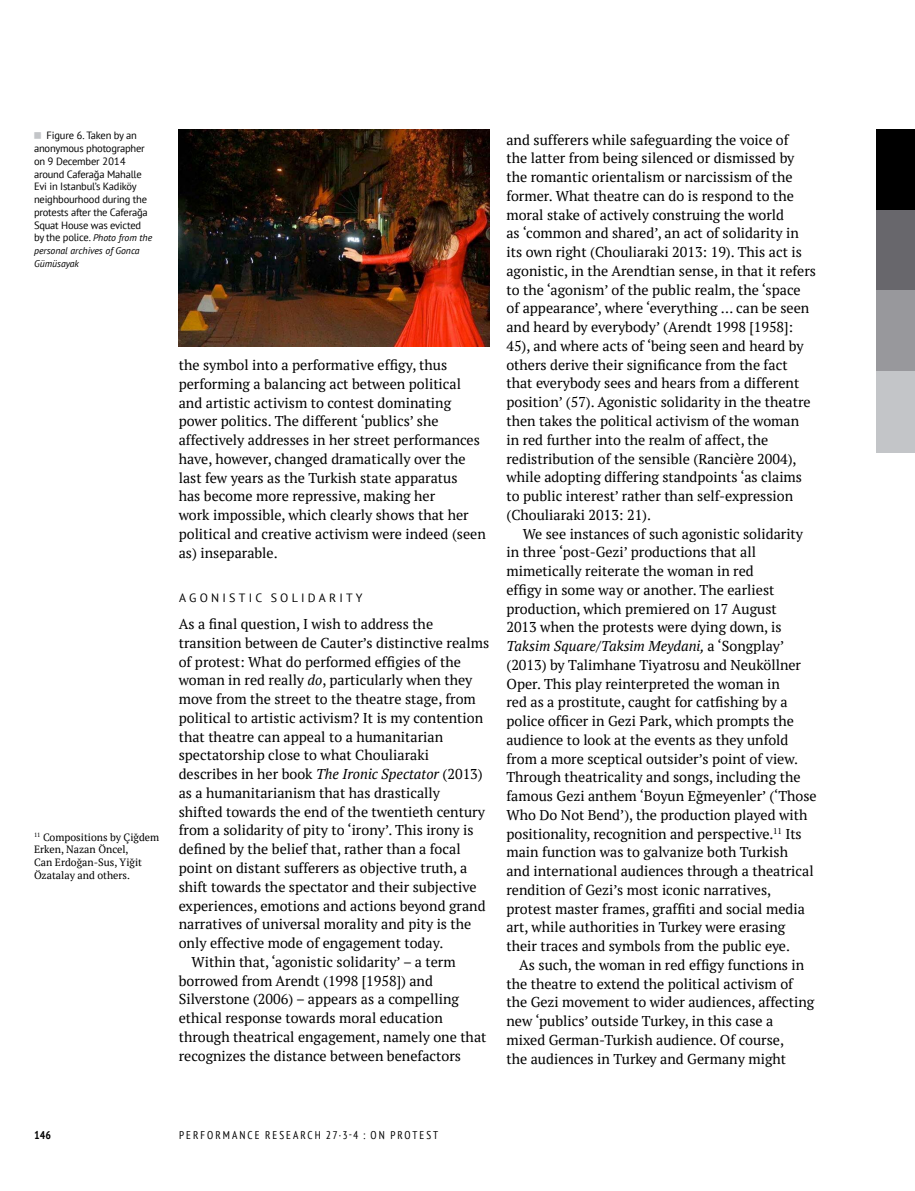
<style>
.page{position:relative;width:915px;height:1191px;background:#fff}
.page>*{position:absolute;margin:0;border:0;box-sizing:border-box;transform-origin:0 0}
.t1{font:14.25px/18.8px "PT Serif";color:#000}
.t2{font:12px "PT Sans";letter-spacing:.27em;color:#000}
.t3{font:condensed 11.25px "PT Sans";letter-spacing:.18em;color:#000}
.t4{font:700 condensed 11.25px "PT Sans";color:#000}
.t5{font:10.5px/12.8px "PT Sans";letter-spacing:-.02em;color:#000}
.t6{font:10.5px/12.8px "PT Serif";color:#000}
.t7{font:italic 9.75px/12.8px "PT Sans";color:#000}
.s1{font-family:"Instantdecor";font-size:12px;color:#c3c5c8}
.s2{font-style:italic;font-size:9.75px}
.s3{font-style:italic}
</style>
<div class="page">
<div style="left:876px;top:130px;width:38px;height:81px;background:#000"></div>
<div style="left:876px;top:211px;width:38px;height:81px;background:#68676c"></div>
<div style="left:876px;top:290px;width:38px;height:81px;background:#98989c"></div>
<div style="left:876px;top:371px;width:38px;height:81px;background:#c3c5c8"></div>
<img style="left:179px;top:130px;width:310px;height:217px">
<p class="t5" style="left:34px;top:129px;width:120px"><span class="s1">q</span> Figure 6. Taken by an anonymous photographer on 9 December 2014 around Caferağa Mahalle<br>Evi in Istanbul’s Kadiköy neighbourhood during the protests after the Caferağa<br>Squat House was evicted by the police. <span class="s2">Photo from the</span></p>
<p class="t7" style="left:34px;top:244px;width:107px">personal archives of Gonca<br>Gümüsayak</p>
<p class="t6" style="left:34px;top:830px;width:127px"><sup>11</sup> Compositions by Çiğdem<br>Erken, Nazan Öncel,<br>Can Erdoğan-Sus, Yiğit<br>Özatalay and others.</p>
<p class="t1" style="left:179px;top:355px;width:308px">the symbol into a performative effigy, thus performing a balancing act between political and artistic activism to contest dominating power politics. The different ‘publics’ she affectively addresses in her street performances have, however, changed dramatically over the last few years as the Turkish state apparatus<br>has become more repressive, making her<br>work impossible, which clearly shows that her political and creative activism were indeed (seen as) inseparable.</p>
<p class="t2" style="left:179px;top:590px;width:185px">AGONISTIC SOLIDARITY</p>
<p class="t1" style="left:179px;top:614px;width:256px">As a final question, I wish to address the</p>
<p class="t1" style="left:179px;top:633px;width:312px">transition between de Cauter’s distinctive realms</p>
<p class="t1" style="left:179px;top:652px;width:284px">of protest: What do performed effigies of the</p>
<p class="t1" style="left:179px;top:671px;width:295px">woman in red really <span class="s3">do</span>, particularly when they</p>
<p class="t1" style="left:179px;top:689px;width:298px">move from the street to the theatre stage, from</p>
<p class="t1" style="left:179px;top:708px;width:306px">political to artistic activism? It is my contention</p>
<p class="t1" style="left:179px;top:727px;width:266px">that theatre can appeal to a humanitarian</p>
<p class="t1" style="left:179px;top:746px;width:252px">spectatorship close to what Chouliaraki</p>
<p class="t1" style="left:179px;top:764px;width:305px">describes in her book <span class="s3">The Ironic Spectator</span> (2013)</p>
<p class="t1" style="left:179px;top:783px;width:263px">as a humanitarianism that has drastically</p>
<p class="t1" style="left:179px;top:802px;width:308px">shifted towards the end of the twentieth century</p>
<p class="t1" style="left:179px;top:821px;width:296px">from a solidarity of pity to ‘irony’. This irony is</p>
<p class="t1" style="left:179px;top:839px;width:283px">defined by the belief that, rather than a focal</p>
<p class="t1" style="left:179px;top:858px;width:290px">point on distant sufferers as objective truth, a</p>
<p class="t1" style="left:179px;top:877px;width:299px">shift towards the spectator and their subjective</p>
<p class="t1" style="left:179px;top:896px;width:308px">experiences, emotions and actions beyond grand</p>
<p class="t1" style="left:179px;top:914px;width:294px">narratives of universal morality and pity is the</p>
<p class="t1" style="left:179px;top:933px;width:266px">only effective mode of engagement today.</p>
<p class="t1" style="left:191px;top:952px;width:266px">Within that, ‘agonistic solidarity’ – a term</p>
<p class="t1" style="left:179px;top:971px;width:256px">borrowed from Arendt (1998 [1958]) and</p>
<p class="t1" style="left:179px;top:989px;width:282px">Silverstone (2006) – appears as a compelling</p>
<p class="t1" style="left:179px;top:1008px;width:265px">ethical response towards moral education</p>
<p class="t1" style="left:179px;top:1027px;width:309px">through theatrical engagement, namely one that</p>
<p class="t1" style="left:179px;top:1046px;width:284px">recognizes the distance between benefactors</p>
<p class="t1" style="left:506px;top:130px;width:311px">and sufferers while safeguarding the voice of<br>the latter from being silenced or dismissed by the romantic orientalism or narcissism of the former. What theatre can do is respond to the moral stake of actively construing the world<br>as ‘common and shared’, an act of solidarity in its own right (Chouliaraki 2013: 19). This act is agonistic, in the Arendtian sense, in that it refers to the ‘agonism’ of the public realm, the ‘space of appearance’, where ‘everything … can be seen and heard by everybody’ (Arendt 1998 [1958]:<br>45), and where acts of ‘being seen and heard by others derive their significance from the fact that everybody sees and hears from a different position’ (57). Agonistic solidarity in the theatre then takes the political activism of the woman<br>in red further into the realm of affect, the redistribution of the sensible (Rancière 2004), while adopting differing standpoints ‘as claims to public interest’ rather than self-expression (Chouliaraki 2013: 21).</p>
<p class="t1" style="left:506px;top:524px;width:312px;text-indent:16px">We see instances of such agonistic solidarity in three ‘post-Gezi’ productions that all mimetically reiterate the woman in red<br>effigy in some way or another. The earliest production, which premiered on 17 August<br>2013 when the protests were dying down, is <span class="s3">Taksim Square/Taksim Meydani,</span> a ‘Songplay’ (2013) by Talimhane Tiyatrosu and Neuköllner Oper. This play reinterpreted the woman in<br>red as a prostitute, caught for catfishing by a police officer in Gezi Park, which prompts the audience to look at the events as they unfold from a more sceptical outsider’s point of view.<br>Through theatricality and songs, including the famous Gezi anthem ‘Boyun Eğmeyenler’ (‘Those Who Do Not Bend’), the production played with positionality, recognition and perspective.<sup>11</sup> Its main function was to galvanize both Turkish<br>and international audiences through a theatrical rendition of Gezi’s most iconic narratives, protest master frames, graffiti and social media art, while authorities in Turkey were erasing their traces and symbols from the public eye.</p>
<p class="t1" style="left:506px;top:955px;width:309px;text-indent:13px">As such, the woman in red effigy functions in the theatre to extend the political activism of the Gezi movement to wider audiences, affecting new ‘publics’ outside Turkey, in this case a mixed German-Turkish audience. Of course,<br>the audiences in Turkey and Germany might</p>
<p class="t4" style="left:34px;top:1127px;width:19px">146</p>
<p class="t3" style="left:179px;top:1128px;width:260px">PERFORMANCE RESEARCH 27·3-4 : ON PROTEST</p>
</div>
